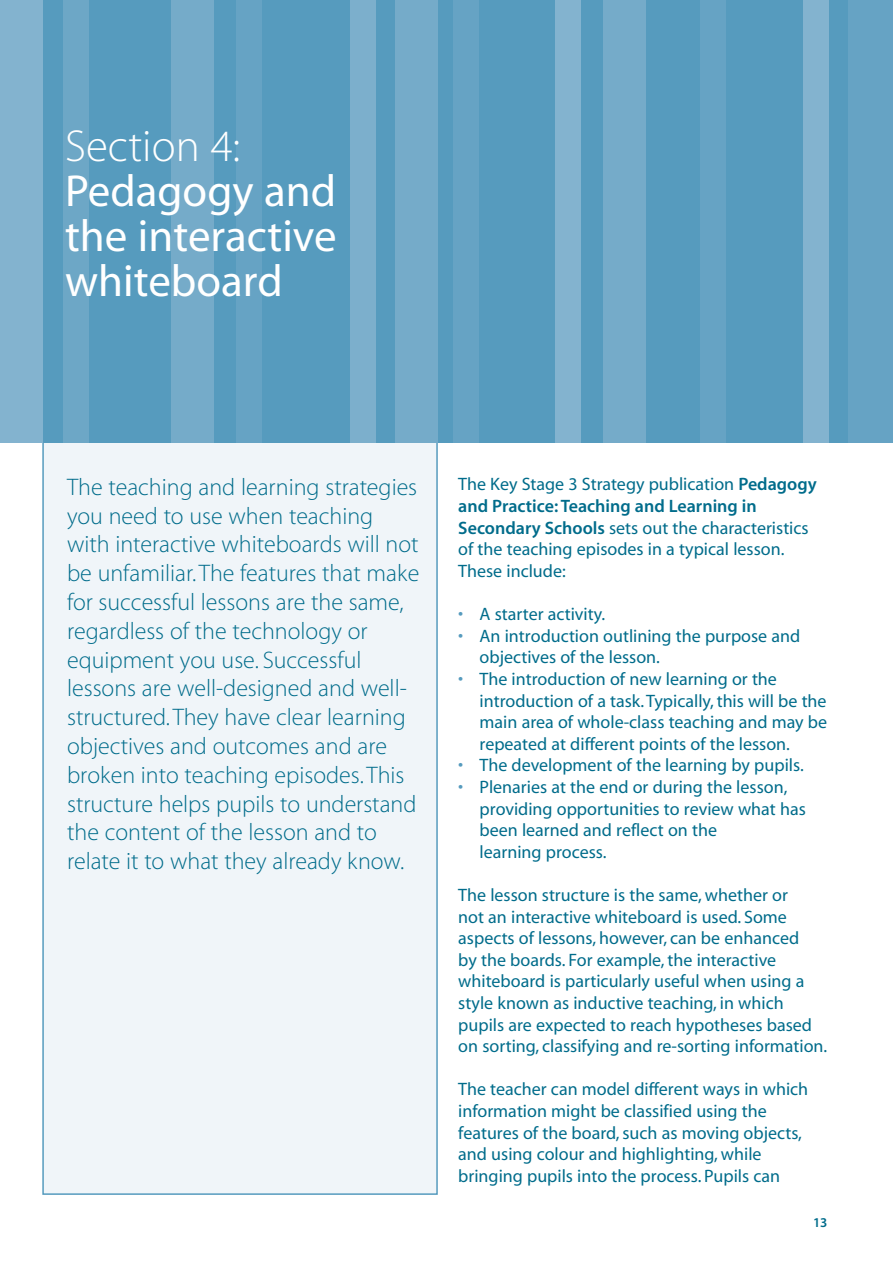
<style>
.page{position:relative;width:893px;height:1263px;background:#fff}
.page>*{position:absolute;margin:0;border:0;box-sizing:border-box;transform-origin:0 0}
.t1{font:45px/45px "Myriad MM 400 600";color:#fff;text-align:justify}
.t2{font:45px "Myriad MM 215 600";color:#fff}
.t3{font:24px/28.8px "Myriad MM 215 600";color:#006c8b}
.t4{font:18px/21.6px "Myriad MM 400 600";color:#006c8b}
.t5{font:18px "Myriad MM 565 600";color:#006c8b}
.t6{font:13.5px "Myriad MM 565 600";color:#006c8b}
.s1{font-family:"Myriad MM 565 600"}
.s2{color:#569bbe}
</style>
<div class="page">
<div style="left:43px;top:401px;width:394px;height:793px;background:#f0f5f9"></div>
<div style="left:0;top:0;width:893px;height:442px;background:#569bbe"></div>
<div style="left:0;top:0;width:42px;height:442px;background:#83b3cf"></div>
<div style="left:64px;top:0;width:25px;height:442px;background:#6da7c6"></div>
<div style="left:171px;top:0;width:43px;height:442px;background:#75abc9"></div>
<div style="left:237px;top:0;width:25px;height:442px;background:#66a3c4"></div>
<div style="left:395px;top:0;width:43px;height:442px;background:#75abc9"></div>
<div style="left:350px;top:0;width:25px;height:442px;background:#7cafcc"></div>
<div style="left:603px;top:0;width:42px;height:442px;background:#75abc9"></div>
<div style="left:453px;top:0;width:26px;height:442px;background:#66a3c4"></div>
<div style="left:700px;top:0;width:26px;height:442px;background:#66a3c4"></div>
<div style="left:556px;top:0;width:25px;height:442px;background:#83b3cf"></div>
<div style="left:848px;top:0;width:45px;height:442px;background:#66a3c4"></div>
<div style="left:803px;top:0;width:25px;height:442px;background:#83b3cf"></div>
<h1 class="t2" style="left:65px;top:129px;width:177px">Section 4:</h1>
<h1 class="t1" style="left:65px;top:173px;width:273px">Pedagogy and the interactive whiteboard</h1>
<p class="t3" style="left:67px;top:475px;width:354px">The teaching and learning strategies you need to use when teaching with interactive whiteboards will not be unfamiliar. The features that make for successful lessons are the same, regardless of the technology or equipment you use. Successful lessons are well-designed and well&shy;structured. They have clear learning objectives and outcomes and are broken into teaching episodes. This structure helps pupils to understand the content of the lesson and to relate it to what they already know.</p>
<p class="t4" style="left:458px;top:475px;width:360px">The Key Stage 3 Strategy publication <span class="s1">Pedagogy</span></p>
<p class="t5" style="left:458px;top:499px;width:300px">and Practice: Teaching and Learning in</p>
<p class="t4" style="left:458px;top:518px;width:352px"><span class="s1">Secondary Schools</span> sets out the characteristics of the teaching episodes in a typical lesson.<br>These include:</p>
<p class="t4" style="left:458px;top:605px;width:148px"><span class="s2">•</span> A starter activity.</p>
<p class="t4" style="left:480px;top:626px;width:322px;text-indent:-21px"><span class="s2">•</span> An introduction outlining the purpose and objectives of the lesson.</p>
<p class="t4" style="left:480px;top:670px;width:349px;text-indent:-21px"><span class="s2">•</span> The introduction of new learning or the introduction of a task. Typically, this will be the main area of whole-class teaching and may be repeated at different points of the lesson.</p>
<p class="t4" style="left:458px;top:756px;width:347px"><span class="s2">•</span> The development of the learning by pupils.</p>
<p class="t4" style="left:480px;top:778px;width:328px;text-indent:-21px"><span class="s2">•</span> Plenaries at the end or during the lesson, providing opportunities to review what has been learned and reflect on the<br>learning process.</p>
<p class="t4" style="left:458px;top:886px;width:371px">The lesson structure is the same, whether or<br>not an interactive whiteboard is used. Some aspects of lessons, however, can be enhanced<br>by the boards. For example, the interactive whiteboard is particularly useful when using a style known as inductive teaching, in which pupils are expected to reach hypotheses based on sorting, classifying and re-sorting information.</p>
<p class="t4" style="left:458px;top:1080px;width:351px">The teacher can model different ways in which information might be classified using the features of the board, such as moving objects, and using colour and highlighting, while bringing pupils into the process. Pupils can</p>
<p class="t6" style="left:813px;top:1217px;width:16px">13</p>
</div>
